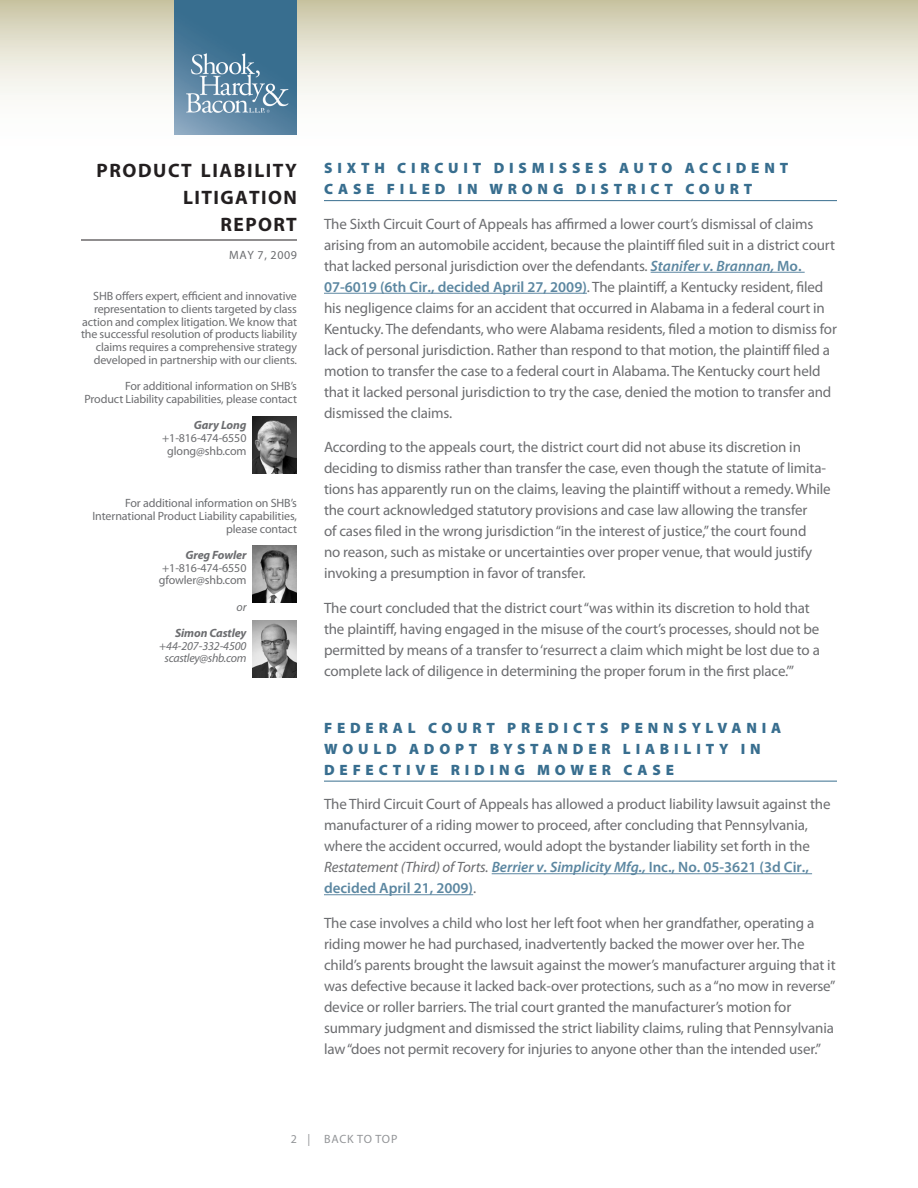
<style>
.page{position:relative;width:918px;height:1188px;background:#fff}
.page>*{position:absolute;margin:0;border:0;box-sizing:border-box;transform-origin:0 0}
.t1{font:700 19.5px/27px "Myriad Pro";letter-spacing:.08em;color:#231f20;text-align:right}
.Body{font:15px/21px "Myriad Pro";letter-spacing:-.01em;color:#6c6d70}
.Head{font:900 15px/21px "Myriad Pro";letter-spacing:.32em;color:#386e8f}
.t2{font:12px/12.8px "Myriad Pro";letter-spacing:-.01em;color:#6c6d70;text-align:right}
.t3{font:italic 12px/12.8px "Myriad Pro";letter-spacing:-.025em;color:#6c6d70;text-align:right}
.Body-2{font:12px "Myriad Pro";color:#939598}
.s1{font-weight:700;font-style:italic}
.s2{font-weight:700}
.s3{font-weight:600;font-style:italic;color:#5c87a1}
.s4{font-weight:600;color:#5c87a1}
.s5{font-style:italic}
</style>
<div class="page">
<svg style="left:0;top:0;width:918px;height:135px"></svg>
<hr style="left:81px;top:240px;width:216px;height:1px;background:#231f20">
<img style="left:175px;top:0;width:122px;height:135px">
<hr style="left:324px;top:200px;width:513px;height:1px;background:#386e8f">
<hr style="left:651px;top:272px;width:154px;height:1px;background:#5c87a1">
<hr style="left:324px;top:293px;width:263px;height:1px;background:#5c87a1">
<hr style="left:324px;top:781px;width:513px;height:1px;background:#386e8f">
<hr style="left:492px;top:873px;width:320px;height:1px;background:#5c87a1">
<hr style="left:324px;top:894px;width:149px;height:1px;background:#5c87a1">
<img style="left:253px;top:545px;width:44px;height:58px">
<img style="left:253px;top:621px;width:44px;height:57px">
<img style="left:253px;top:416px;width:44px;height:58px">
<p class="t1" style="left:97px;top:156px;width:202px">PRODUCT LIABILITY<br>LITIGATION<br>REPORT</p>
<p class="t2" style="left:229px;top:249px;width:69px">may 7, 2009</p>
<p class="t2" style="left:81px;top:289px;width:218px">SHB offers expert, efficient and innovative representation to clients targeted by class action and complex litigation. We know that the successful resolution of products liability claims requires a comprehensive strategy developed in partnership with our clients.</p>
<p class="t2" style="left:85px;top:379px;width:214px">For additional information on SHB’s<br>Product Liability capabilities, please contact</p>
<p class="t2" style="left:162px;top:418px;width:86px"><span class="s1">Gary Long </span>+1-816-474-6550 glong@shb.com</p>
<p class="t2" style="left:92px;top:496px;width:206px">For additional information on SHB’s<br>International Product Liability capabilities, please contact</p>
<p class="t2" style="left:159px;top:548px;width:89px;text-align:justify;text-indent:27px"><span class="s1">Greg Fowler </span>+1-816-474-6550 gfowler@shb.com</p>
<p class="t3" style="left:237px;top:600px;width:11px">or</p>
<p class="t3" style="left:159px;top:626px;width:89px"><span class="s2">Simon Castley </span>+44-207-332-4500 scastley@shb.com</p>
<p class="Head" style="left:324px;top:157px;width:466px">SIXTH CIRCUIT DISMISSES AUTO ACC IDENT<br>CASE FILED IN WRONG DISTRICT COURT</p>
<p class="Body" style="left:324px;top:213px;width:514px">The Sixth Circuit Court of Appeals has affirmed a lower court’s dismissal of claims arising from an automobile accident, because the plaintiff filed suit in a district court that lacked personal jurisdiction over the defendants. <span class="s3">Stanifer v. Brannan,</span> <span class="s4">Mo.<br>07-6019 (6th Cir., decided April 27, 2009)</span>. The plaintiff, a Kentucky resident, filed his negligence claims for an accident that occurred in Alabama in a federal court in Kentucky. The defendants, who were Alabama residents, filed a motion to dismiss for lack of personal jurisdiction. Rather than respond to that motion, the plaintiff filed a motion to transfer the case to a federal court in Alabama. The Kentucky court held that it lacked personal jurisdiction to try the case, denied the motion to transfer and dismissed the claims.</p>
<p class="Body" style="left:324px;top:436px;width:508px">According to the appeals court, the district court did not abuse its discretion in deciding to dismiss rather than transfer the case, even though the statute of limita&shy;tions has apparently run on the claims, leaving the plaintiff without a remedy. While the court acknowledged statutory provisions and case law allowing the transfer<br>of cases filed in the wrong jurisdiction “in the interest of justice,” the court found<br>no reason, such as mistake or uncertainties over proper venue, that would justify invoking a presumption in favor of transfer.</p>
<p class="Body" style="left:324px;top:597px;width:498px">The court concluded that the district court “was within its discretion to hold that the plaintiff, having engaged in the misuse of the court’s processes, should not be permitted by means of a transfer to ‘resurrect a claim which might be lost due to a complete lack of diligence in determining the proper forum in the first place.’”</p>
<p class="Head" style="left:324px;top:717px;width:458px">FEDERAL COURT PREDICTS PENNSYLVANIA<br>WOULD ADOPT BYSTANDER LIAB ILITY IN<br>DEF ECTIVE RIDING MOWER CASE</p>
<p class="Body" style="left:324px;top:793px;width:508px">The Third Circuit Court of Appeals has allowed a product liability lawsuit against the manufacturer of a riding mower to proceed, after concluding that Pennsylvania, where the accident occurred, would adopt the bystander liability set forth in the <span class="s5">Restatement (Third) of Torts.</span> <span class="s3">Berrier v. Simplicity Mfg.,</span> <span class="s4">Inc., No. 05-3621 (3d Cir., decided April 21, 2009)</span>.</p>
<p class="Body" style="left:324px;top:912px;width:513px">The case involves a child who lost her left foot when her grandfather, operating a riding mower he had purchased, inadvertently backed the mower over her. The child’s parents brought the lawsuit against the mower’s manufacturer arguing that it was defective because it lacked back-over protections, such as a “no mow in reverse” device or roller barriers. The trial court granted the manufacturer’s motion for summary judgment and dismissed the strict liability claims, ruling that Pennsylvania law “does not permit recovery for injuries to anyone other than the intended user.”</p>
<p class="Body-2" style="left:308px;top:1132px;width:4px">|</p>
<p class="Body-2" style="left:324px;top:1132px;width:9px">bac</p>
<p class="Body-2" style="left:347px;top:1132px;width:50px">k to top</p>
</div>
